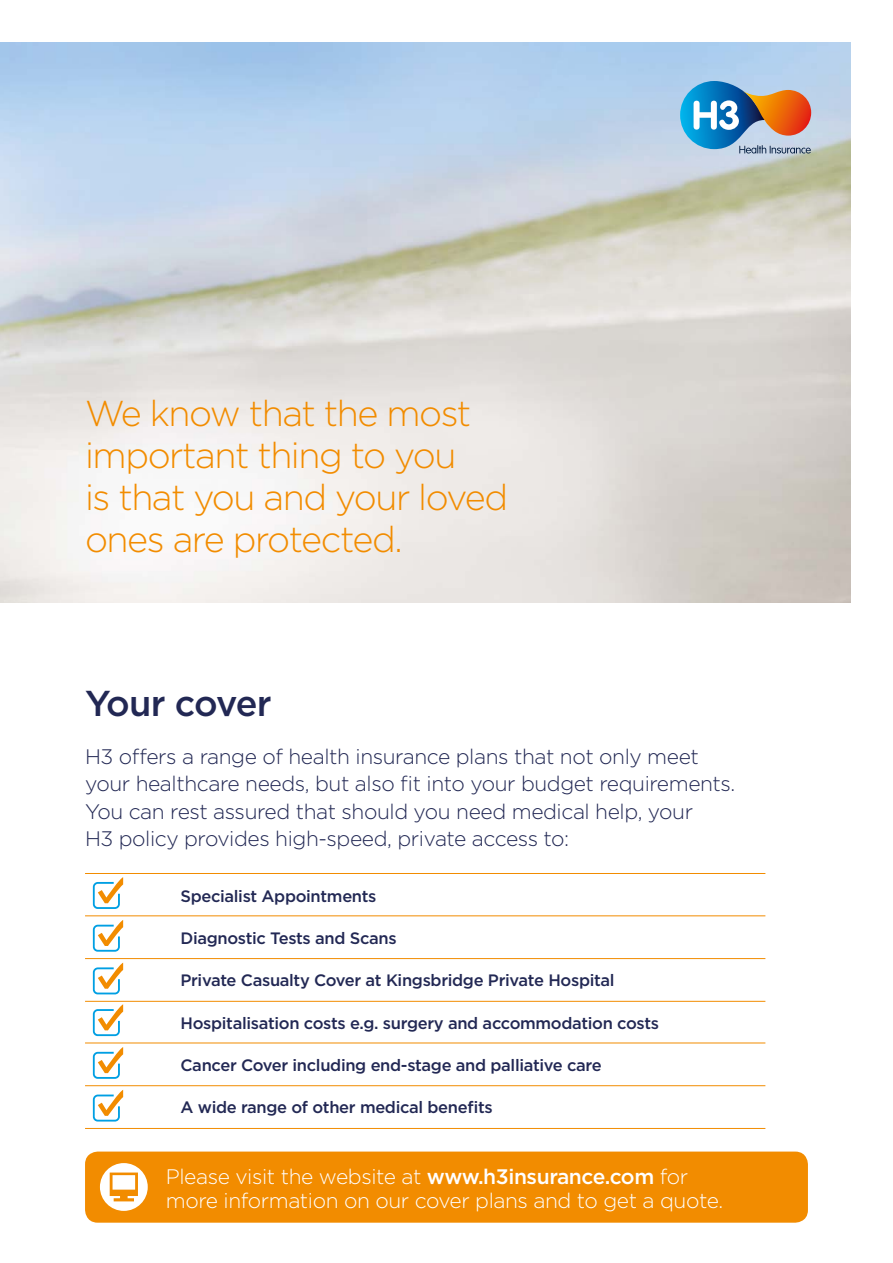
<style>
.page{position:relative;width:893px;height:1263px;background:#fff}
.page>*{position:absolute;margin:0;border:0;box-sizing:border-box;transform-origin:0 0}
.t1{font:300 36px/42px "Gotham";letter-spacing:-.04em;color:#f28c00}
.t2{font:500 36px "Gotham";letter-spacing:-.035em;color:#222854}
.t3{font:300 21px/27px "Gotham";letter-spacing:-.02em;color:#222854}
.t4{font:300 21px/24px "Gotham";letter-spacing:-.02em;color:#fff}
.t5{font:500 16.5px "Gotham";letter-spacing:-.02em;color:#222854}
.s1{font-weight:500}
</style>
<div class="page">
<hr style="left:85px;top:873px;width:680px;height:1px;background:#f28c00">
<hr style="left:85px;top:915px;width:680px;height:1px;background:#f28c00">
<svg style="left:93px;top:877px;width:30px;height:32px"></svg>
<hr style="left:85px;top:958px;width:680px;height:1px;background:#f28c00">
<svg style="left:93px;top:920px;width:30px;height:32px"></svg>
<hr style="left:85px;top:1001px;width:680px;height:1px;background:#f28c00">
<svg style="left:93px;top:963px;width:30px;height:31px"></svg>
<hr style="left:85px;top:1043px;width:680px;height:1px;background:#f28c00">
<svg style="left:93px;top:1004px;width:30px;height:32px"></svg>
<hr style="left:85px;top:1085px;width:680px;height:1px;background:#f28c00">
<svg style="left:93px;top:1047px;width:30px;height:32px"></svg>
<hr style="left:85px;top:1128px;width:680px;height:1px;background:#f28c00">
<svg style="left:93px;top:1090px;width:30px;height:31px"></svg>
<div style="left:85px;top:1151px;width:723px;height:72px;background:#f28c00;border-radius:13px"></div>
<svg style="left:100px;top:1163px;width:48px;height:48px"></svg>
<svg style="left:680px;top:81px;width:131px;height:73px"></svg>
<h1 class="t1" style="left:85px;top:392px;width:425px">We know that the most important thing to you<br>is that you and your loved ones are protected.</h1>
<h1 class="t2" style="left:85px;top:680px;width:188px">Your cover</h1>
<p class="t3" style="left:85px;top:743px;width:652px">H3 offers a range of health insurance plans that not only meet your healthcare needs, but also fit into your budget requirements.<br>You can rest assured that should you need medical help, your<br>H3 policy provides high-speed, private access to:</p>
<p class="t5" style="left:180px;top:885px;width:198px">Specialist Appointments</p>
<p class="t5" style="left:180px;top:927px;width:218px">Diagnostic Tests and Scans</p>
<p class="t5" style="left:180px;top:969px;width:436px">Private Casualty Cover at Kingsbridge Private Hospital</p>
<p class="t5" style="left:180px;top:1012px;width:480px">Hospitalisation costs e.g. surgery and accommodation costs</p>
<p class="t5" style="left:180px;top:1054px;width:423px">Cancer Cover including end-stage and palliative care</p>
<p class="t5" style="left:180px;top:1097px;width:314px">A wide range of other medical benefits</p>
<p class="t4" style="left:166px;top:1164px;width:559px">Please visit the website at <span class="s1">www.h3insurance.com</span> for more information on our cover plans and to get a quote.</p>
</div>
